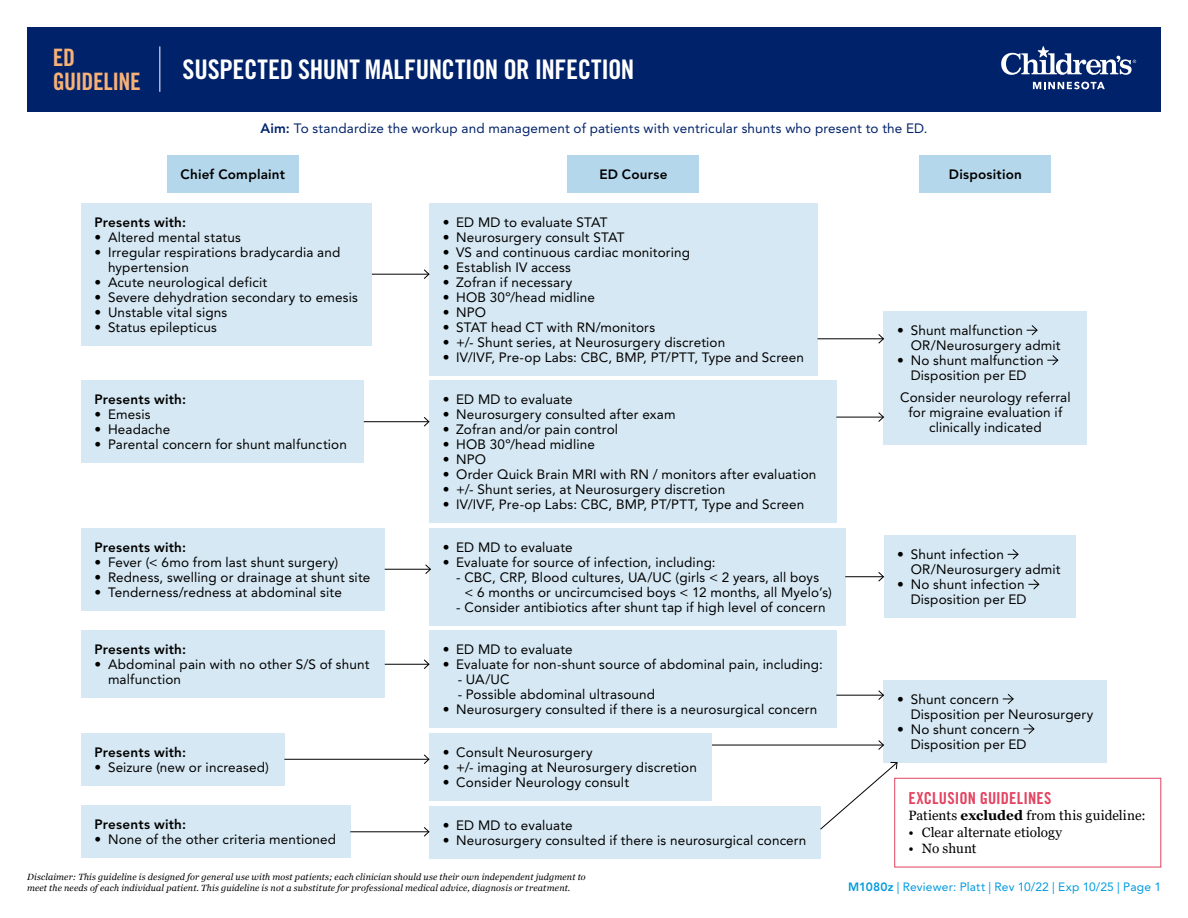
<style>
.page{position:relative;width:1188px;height:918px;background:#fff}
.page>*{position:absolute;margin:0;border:0;box-sizing:border-box;transform-origin:0 0}
.t1{font:27px "Trade Gothic LT Std Bd Cn 20";letter-spacing:-.01em;color:#fff}
.t2{font:24px/24px "Trade Gothic LT Std Bd Cn 20";letter-spacing:-.02em;color:#f8b177}
.t3{font:16.5px "Trade Gothic LT Std Bd Cn 20";letter-spacing:.005em;color:#e34461}
.t4{font:13.5px/15px "Avenir LT Std";letter-spacing:.01em;color:#000}
.t5{font:800 13.5px "Avenir LT Std";letter-spacing:.015em;color:#000}
.t6{font:13.5px "Avenir LT Std";letter-spacing:.01em;color:#00226a}
.t7{font:13.5px "Georgia";color:#000}
.t8{font:12px "Avenir LT Std";letter-spacing:.01em;color:#009ade}
.t9{font:italic 9px/10.8px "Georgia";letter-spacing:.015em;color:#000}
.s1{font-weight:800}
.s2{font-weight:700}
</style>
<div class="page">
<div style="left:27px;top:27px;width:1134px;height:84px;background:#00226a"></div>
<svg style="left:1033px;top:82px;width:72px;height:7px"></svg>
<svg style="left:1001px;top:46px;width:135px;height:29px"></svg>
<hr style="left:160px;top:46px;width:1px;height:46px;background:#fff">
<div style="left:81px;top:203px;width:291px;height:142px;background:#d6e8f3"></div>
<div style="left:167px;top:155px;width:132px;height:37px;background:#b5d7eb"></div>
<div style="left:568px;top:155px;width:131px;height:37px;background:#b5d7eb"></div>
<div style="left:920px;top:155px;width:131px;height:37px;background:#b5d7eb"></div>
<div style="left:81px;top:381px;width:283px;height:82px;background:#d6e8f3"></div>
<div style="left:81px;top:528px;width:304px;height:82px;background:#d6e8f3"></div>
<div style="left:81px;top:631px;width:304px;height:67px;background:#d6e8f3"></div>
<div style="left:81px;top:733px;width:203px;height:52px;background:#d6e8f3"></div>
<div style="left:81px;top:806px;width:269px;height:52px;background:#d6e8f3"></div>
<div style="left:429px;top:203px;width:389px;height:172px;background:#d6e8f3"></div>
<div style="left:429px;top:380px;width:407px;height:143px;background:#d6e8f3"></div>
<div style="left:884px;top:312px;width:203px;height:133px;background:#d6e8f3"></div>
<svg style="left:1027px;top:325px;width:11px;height:11px"></svg>
<svg style="left:1047px;top:355px;width:12px;height:11px"></svg>
<div style="left:884px;top:536px;width:192px;height:82px;background:#d6e8f3"></div>
<svg style="left:1008px;top:549px;width:11px;height:11px"></svg>
<svg style="left:1028px;top:579px;width:12px;height:11px"></svg>
<div style="left:884px;top:680px;width:223px;height:82px;background:#d6e8f3"></div>
<svg style="left:1003px;top:694px;width:11px;height:10px"></svg>
<svg style="left:1024px;top:724px;width:11px;height:10px"></svg>
<div style="left:429px;top:528px;width:416px;height:97px;background:#d6e8f3"></div>
<div style="left:429px;top:631px;width:407px;height:97px;background:#d6e8f3"></div>
<div style="left:429px;top:733px;width:283px;height:67px;background:#d6e8f3"></div>
<div style="left:429px;top:806px;width:391px;height:52px;background:#d6e8f3"></div>
<hr style="left:818px;top:339px;width:65px;height:1px;background:#000">
<svg style="left:878px;top:334px;width:6px;height:10px"></svg>
<hr style="left:836px;top:417px;width:47px;height:1px;background:#000">
<svg style="left:878px;top:412px;width:6px;height:10px"></svg>
<hr style="left:845px;top:576px;width:38px;height:1px;background:#000">
<svg style="left:878px;top:572px;width:6px;height:10px"></svg>
<hr style="left:836px;top:695px;width:47px;height:1px;background:#000">
<svg style="left:878px;top:690px;width:6px;height:10px"></svg>
<hr style="left:385px;top:569px;width:45px;height:1px;background:#000">
<svg style="left:425px;top:564px;width:6px;height:10px"></svg>
<hr style="left:364px;top:421px;width:65px;height:1px;background:#000">
<svg style="left:424px;top:417px;width:5px;height:10px"></svg>
<hr style="left:372px;top:274px;width:57px;height:1px;background:#000">
<svg style="left:424px;top:269px;width:5px;height:10px"></svg>
<hr style="left:385px;top:664px;width:44px;height:1px;background:#000">
<svg style="left:424px;top:659px;width:5px;height:10px"></svg>
<hr style="left:284px;top:759px;width:145px;height:1px;background:#000">
<svg style="left:424px;top:754px;width:5px;height:10px"></svg>
<hr style="left:350px;top:832px;width:79px;height:1px;background:#000">
<svg style="left:424px;top:827px;width:5px;height:10px"></svg>
<hr style="left:712px;top:745px;width:171px;height:1px;background:#000">
<svg style="left:878px;top:740px;width:6px;height:10px"></svg>
<svg style="left:820px;top:762px;width:78px;height:68px"></svg>
<div style="left:895px;top:778px;width:266px;height:89px;border:1px solid #e34461"></div>
<h2 class="t2" style="left:53px;top:45px;width:90px">ED<br>GUIDELINE</h2>
<h1 class="t1" style="left:183px;top:53px;width:453px">SUSPECTED SHUNT MALFUNCTION OR INFECTION</h1>
<p class="t6" style="left:260px;top:120px;width:669px"><span class="s1">Aim:</span> To standardize the workup and management of patients with ventricular shunts who present to the ED.</p>
<p class="t5" style="left:181px;top:166px;width:106px">Chief Complaint</p>
<p class="t5" style="left:599px;top:166px;width:70px">ED Course</p>
<p class="t5" style="left:949px;top:166px;width:74px">Disposition</p>
<p class="t5" style="left:95px;top:214px;width:93px">Presents with:</p>
<p class="t4" style="left:95px;top:230px;width:148px">• Altered mental status</p>
<p class="t4" style="left:108px;top:245px;width:234px;text-indent:-14px">• Irregular respirations bradycardia and hypertension</p>
<p class="t4" style="left:95px;top:275px;width:174px">• Acute neurological deficit</p>
<p class="t4" style="left:95px;top:290px;width:265px">• Severe dehydration secondary to emesis</p>
<p class="t4" style="left:95px;top:305px;width:134px">• Unstable vital signs</p>
<p class="t4" style="left:95px;top:320px;width:124px">• Status epilepticus</p>
<p class="t5" style="left:95px;top:392px;width:93px">Presents with:</p>
<p class="t4" style="left:95px;top:407px;width:58px">• Emesis</p>
<p class="t4" style="left:95px;top:422px;width:77px">• Headache</p>
<p class="t4" style="left:95px;top:437px;width:254px">• Parental concern for shunt malfunction</p>
<p class="t5" style="left:95px;top:539px;width:93px">Presents with:</p>
<p class="t4" style="left:95px;top:555px;width:245px">• Fever (&lt; 6mo from last shunt surgery)</p>
<p class="t4" style="left:95px;top:570px;width:277px">• Redness, swelling or drainage at shunt site</p>
<p class="t4" style="left:95px;top:585px;width:249px">• Tenderness/redness at abdominal site</p>
<p class="t5" style="left:95px;top:642px;width:93px">Presents with:</p>
<p class="t4" style="left:108px;top:657px;width:263px;text-indent:-14px">• Abdominal pain with no other S/S of shunt malfunction</p>
<p class="t5" style="left:95px;top:744px;width:93px">Presents with:</p>
<p class="t4" style="left:95px;top:760px;width:176px">• Seizure (new or increased)</p>
<p class="t5" style="left:95px;top:817px;width:93px">Presents with:</p>
<p class="t4" style="left:95px;top:832px;width:243px">• None of the other criteria mentioned</p>
<p class="t4" style="left:443px;top:215px;width:166px">• ED MD to evaluate STAT</p>
<p class="t4" style="left:443px;top:230px;width:183px">• Neurosurgery consult STAT</p>
<p class="t4" style="left:443px;top:245px;width:249px">• VS and continuous cardiac monitoring</p>
<p class="t4" style="left:443px;top:260px;width:130px">• Establish IV access</p>
<p class="t4" style="left:443px;top:275px;width:131px">• Zofran if necessary</p>
<p class="t4" style="left:443px;top:290px;width:154px">• HOB 30º/head midline</p>
<p class="t4" style="left:443px;top:305px;width:45px">• NPO</p>
<p class="t4" style="left:443px;top:320px;width:214px">• STAT head CT with RN/monitors</p>
<p class="t4" style="left:443px;top:335px;width:284px">• +/- Shunt series, at Neurosurgery discretion</p>
<p class="t4" style="left:443px;top:350px;width:363px">• IV/IVF, Pre-op Labs: CBC, BMP, PT/PTT, Type and Screen</p>
<p class="t4" style="left:443px;top:392px;width:131px">• ED MD to evaluate</p>
<p class="t4" style="left:443px;top:407px;width:234px">• Neurosurgery consulted after exam</p>
<p class="t4" style="left:443px;top:422px;width:177px">• Zofran and/or pain control</p>
<p class="t4" style="left:443px;top:437px;width:154px">• HOB 30º/head midline</p>
<p class="t4" style="left:443px;top:452px;width:45px">• NPO</p>
<p class="t4" style="left:443px;top:467px;width:375px">• Order Quick Brain MRI with RN / monitors after evaluation</p>
<p class="t4" style="left:443px;top:482px;width:284px">• +/- Shunt series, at Neurosurgery discretion</p>
<p class="t4" style="left:443px;top:497px;width:363px">• IV/IVF, Pre-op Labs: CBC, BMP, PT/PTT, Type and Screen</p>
<p class="t4" style="left:443px;top:540px;width:131px">• ED MD to evaluate</p>
<p class="t4" style="left:443px;top:555px;width:274px">• Evaluate for source of infection, including:</p>
<p class="t4" style="left:464px;top:570px;width:369px;text-indent:-8px">- CBC, CRP, Blood cultures, UA/UC (girls &lt; 2 years, all boys<br>&lt; 6 months or uncircumcised boys &lt; 12 months, all Myelo’s)</p>
<p class="t4" style="left:456px;top:600px;width:371px">- Consider antibiotics after shunt tap if high level of concern</p>
<p class="t4" style="left:443px;top:642px;width:131px">• ED MD to evaluate</p>
<p class="t4" style="left:443px;top:657px;width:382px">• Evaluate for non-shunt source of abdominal pain, including:</p>
<p class="t4" style="left:458px;top:672px;width:53px">- UA/UC</p>
<p class="t4" style="left:458px;top:687px;width:199px">- Possible abdominal ultrasound</p>
<p class="t4" style="left:443px;top:702px;width:376px">• Neurosurgery consulted if there is a neurosurgical concern</p>
<p class="t4" style="left:443px;top:745px;width:151px">• Consult Neurosurgery</p>
<p class="t4" style="left:443px;top:760px;width:256px">• +/- imaging at Neurosurgery discretion</p>
<p class="t4" style="left:443px;top:775px;width:188px">• Consider Neurology consult</p>
<p class="t4" style="left:443px;top:818px;width:131px">• ED MD to evaluate</p>
<p class="t4" style="left:443px;top:833px;width:365px">• Neurosurgery consulted if there is neurosurgical concern</p>
<p class="t9" style="left:27px;top:872px;width:560px">Disclaimer: This guideline is designed for general use with most patients; each clinician should use their own independent judgment to meet the needs of each individual patient. This guideline is not a substitute for professional medical advice, diagnosis or treatment.</p>
<p class="t4" style="left:911px;top:323px;width:151px;text-indent:-14px">• Shunt malfunction<br>OR/Neurosurgery admit</p>
<p class="t4" style="left:897px;top:353px;width:148px;text-align:center">• No shunt malfunction<br>Disposition per ED</p>
<p class="t4" style="left:900px;top:390px;width:172px;text-align:center">Consider neurology referral for migraine evaluation if clinically indicated</p>
<p class="t4" style="left:911px;top:547px;width:151px;text-indent:-14px">• Shunt infection<br>OR/Neurosurgery admit</p>
<p class="t4" style="left:897px;top:577px;width:131px;text-align:right">• No shunt infection<br>Disposition per ED</p>
<p class="t4" style="left:911px;top:692px;width:184px;text-indent:-14px">• Shunt concern<br>Disposition per Neurosurgery</p>
<p class="t4" style="left:911px;top:722px;width:117px;text-indent:-14px">• No shunt concern<br>Disposition per ED</p>
<p class="t3" style="left:908px;top:788px;width:145px">EXCLUSION GUIDELINES</p>
<p class="t7" style="left:908px;top:808px;width:239px">Patients <span class="s2">excluded</span> from this guideline:</p>
<p class="t7" style="left:908px;top:824px;width:155px">• Clear alternate etiology</p>
<p class="t7" style="left:908px;top:841px;width:70px">• No shunt</p>
<p class="t8" style="left:848px;top:880px;width:314px"><span class="s1">M1080z</span> | Reviewer: Platt | Rev 10/22 | Exp 10/25 | Page 1</p>
</div>
